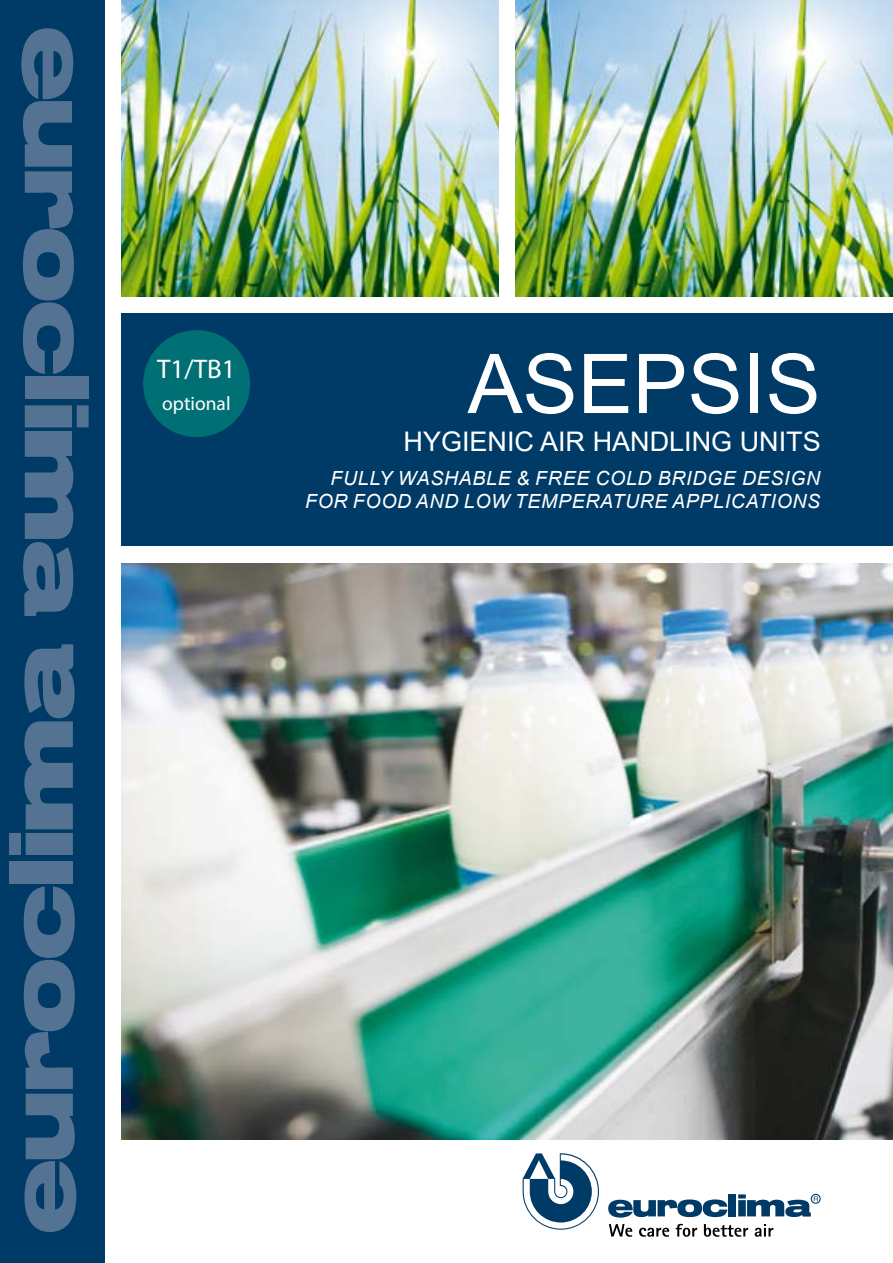
<style>
.page{position:relative;width:893px;height:1263px;background:#fff}
.page>*{position:absolute;margin:0;border:0;box-sizing:border-box;transform-origin:0 0}
.t1{font:82.5px "Arial";color:#fff}
.t2{font:27px "Arial";color:#fff}
.t3{font:27px "Myriad Pro";color:#fff}
.t4{font:italic 19.5px/22.6px "Arial";letter-spacing:.035em;color:#fff;text-align:right}
.t5{font:19.5px "Myriad Pro";color:#fff}
</style>
<div class="page">
<div style="left:121px;top:314px;width:772px;height:232px;background:#003b67"></div>
<img style="left:121px;top:563px;width:772px;height:576px">
<svg style="left:522px;top:1153px;width:77px;height:77px"></svg>
<div style="left:811px;top:1194px;width:10px;height:10px;border:1px solid #003b67;border-radius:50%"></div>
<svg style="left:608px;top:1199px;width:119px;height:18px"></svg>
<div style="left:728px;top:1194px;width:8px;height:22px;background:#003b67"></div>
<svg style="left:738px;top:1194px;width:80px;height:23px"></svg>
<svg style="left:609px;top:1224px;width:164px;height:13px"></svg>
<div style="left:0;top:0;width:104px;height:1263px;background:#003b67"></div>
<svg style="left:21px;top:28px;width:53px;height:346px"></svg>
<div style="left:25px;top:377px;width:64px;height:22px;background:#547291"></div>
<svg style="left:23px;top:405px;width:66px;height:211px"></svg>
<svg style="left:24px;top:886px;width:52px;height:346px"></svg>
<div style="left:9px;top:861px;width:64px;height:22px;background:#547291"></div>
<svg style="left:9px;top:644px;width:66px;height:211px"></svg>
<div style="left:143px;top:330px;width:107px;height:107px;background:#007074;border-radius:50%"></div>
<img style="left:516px;top:0;width:377px;height:297px">
<img style="left:121px;top:0;width:378px;height:297px">
<h2 class="t3" style="left:157px;top:352px;width:80px">T1/TB1</h2>
<p class="t5" style="left:162px;top:392px;width:70px">optional</p>
<h1 class="t1" style="left:468px;top:327px;width:355px">ASEPSIS</h1>
<h2 class="t2" style="left:404px;top:423px;width:419px">HYGIENIC AIR HANDLING UNITS</h2>
<p class="t4" style="left:305px;top:467px;width:517px">FULLY WASHABLE &amp; FREE COLD BRIDGE DESIGN<br>FOR FOOD AND LOW TEMPERATURE APPLICATIONS</p>
</div>
